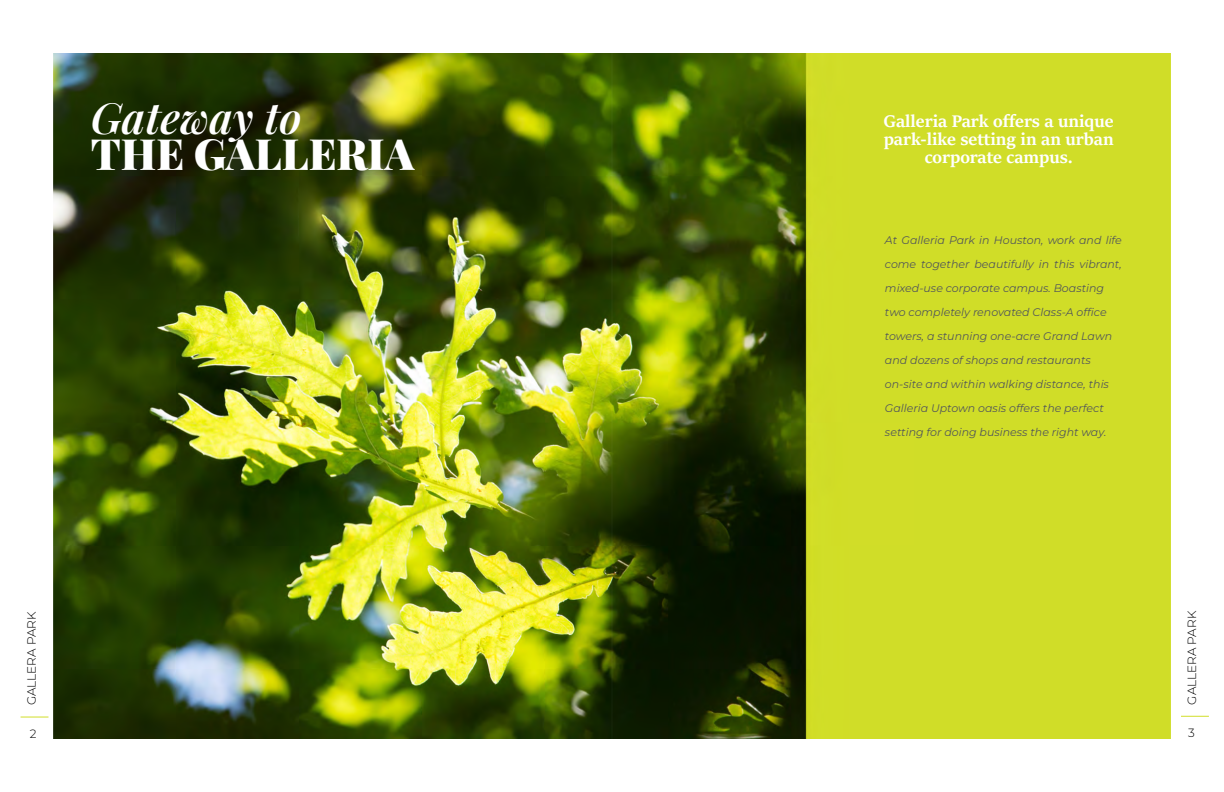
<style>
.page{position:relative;width:1224px;height:792px;background:#fff}
.page>*{position:absolute;margin:0;border:0;box-sizing:border-box;transform-origin:0 0}
.t1{font:900 43px "Playfair Display";color:#fff}
.t2{font:italic 600 43px "Playfair Display";color:#fff}
.t3{font:700 19px/18px "Sitka Display";color:#fff;text-align:center}
.t4{font:300 12px "Montserrat";color:#000}
.t5{font:italic 11px/24px "Montserrat";color:#53575a}
</style>
<div class="page">
<img style="left:54px;top:54px;width:1116px;height:684px">
<svg style="left:21px;top:717px;width:27px;height:1px"></svg>
<svg style="left:1181px;top:716px;width:28px;height:1px"></svg>
<h1 class="t2" style="left:91px;top:84px;width:213px">Gateway to</h1>
<h1 class="t1" style="left:91px;top:120px;width:325px">THE GALLERIA</h1>
<p class="t4" style="left:23px;top:705px;width:95px;rotate:-90deg">GALLERA PARK</p>
<p class="t4" style="left:30px;top:726px;width:8px">2</p>
<h2 class="t3" style="left:884px;top:111px;width:232px">Galleria Park offers a unique park-like setting in an urban corporate campus.</h2>
<p class="t5" style="left:885px;top:228px;width:238px">At Galleria Park in Houston, work and life come together beautifully in this vibrant, mixed-use corporate campus. Boasting two completely renovated Class-A office towers, a stunning one-acre Grand Lawn and dozens of shops and restaurants on-site and within walking distance, this Galleria Uptown oasis offers the perfect setting for doing business the right way.</p>
<p class="t4" style="left:1184px;top:705px;width:95px;rotate:-90deg">GALLERA PARK</p>
<p class="t4" style="left:1188px;top:725px;width:8px">3</p>
</div>
